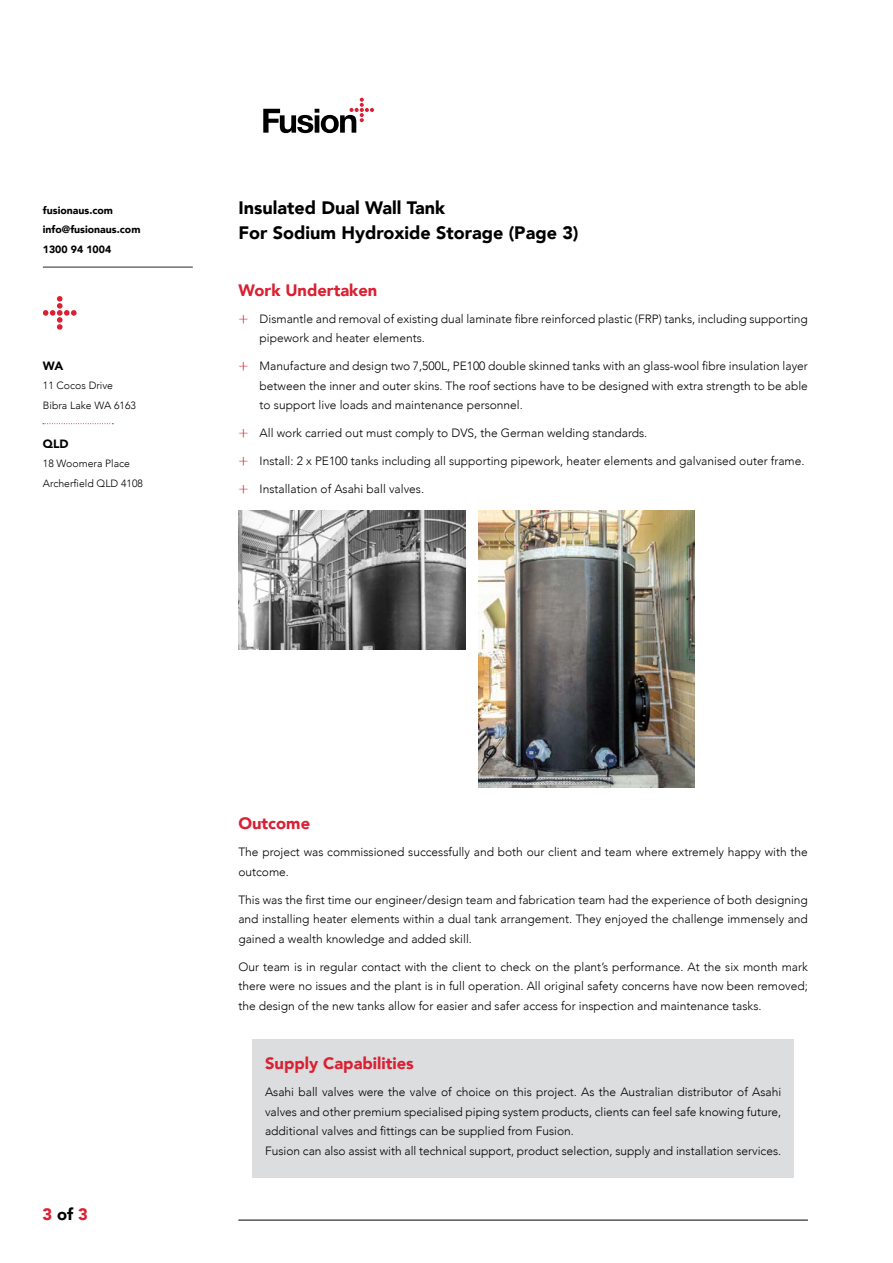
<style>
.page{position:relative;width:893px;height:1263px;background:#fff}
.page>*{position:absolute;margin:0;border:0;box-sizing:border-box;transform-origin:0 0}
.t1{font:900 18px/25.5px "Avenir";color:#000}
.t2{font:900 16.5px "Avenir";color:#da2032}
.t3{font:300 12px/19.5px "Avenir";color:#000}
.t4{font:900 12px "Avenir";color:#000}
.t5{font:300 10.5px/19.5px "Avenir";color:#000}
.t6{font:900 10.5px/19.5px "Avenir";color:#000}
.s1{font-family:"Palatino";font-weight:400;font-size:16.5px;color:#da2032}
.s2{color:#000}
</style>
<div class="page">
<svg style="left:263px;top:98px;width:111px;height:35px"></svg>
<hr style="left:238px;top:1220px;width:570px;height:1px;background:#000">
<img style="left:238px;top:511px;width:228px;height:138px">
<img style="left:479px;top:511px;width:216px;height:276px">
<div style="left:252px;top:1039px;width:542px;height:139px;background:#dcddde"></div>
<svg style="left:43px;top:296px;width:34px;height:34px"></svg>
<hr style="left:43px;top:267px;width:150px;height:1px;background:#272727">
<svg style="left:43px;top:423px;width:70px;height:1px"></svg>
<p class="t6" style="left:43px;top:200px;width:99px">fusionaus.com info@fusionaus.com<br>1300 94 1004</p>
<p class="t4" style="left:43px;top:355px;width:22px">WA</p>
<p class="t5" style="left:43px;top:376px;width:95px">11 Cocos Drive<br>Bibra Lake WA 6163</p>
<p class="t4" style="left:43px;top:433px;width:27px">QLD</p>
<p class="t5" style="left:43px;top:454px;width:102px">18 Woomera Place<br>Archerfield QLD 4108</p>
<h1 class="t1" style="left:238px;top:194px;width:342px">Insulated Dual Wall Tank<br>For Sodium Hydroxide Storage (Page 3)</h1>
<h2 class="t2" style="left:238px;top:276px;width:141px">Work Undertaken</h2>
<p class="t3" style="left:260px;top:309px;width:550px;text-indent:-21px"><span class="s1">+</span> Dismantle and removal of existing dual laminate fibre reinforced plastic (FRP) tanks, including supporting pipework and heater elements.</p>
<p class="t3" style="left:260px;top:356px;width:550px;text-align:justify;text-indent:-21px"><span class="s1">+</span> Manufacture and design two 7,500L, PE100 double skinned tanks with an glass-wool fibre insulation layer between the inner and outer skins. The roof sections have to be designed with extra strength to be able to support live loads and maintenance personnel.</p>
<p class="t3" style="left:238px;top:423px;width:411px"><span class="s1">+</span> All work carried out must comply to DVS, the German welding standards.</p>
<p class="t3" style="left:238px;top:451px;width:568px"><span class="s1">+</span> Install: 2 x PE100 tanks including all supporting pipework, heater elements and galvanised outer frame.</p>
<p class="t3" style="left:238px;top:479px;width:187px"><span class="s1">+</span> Installation of Asahi ball valves.</p>
<h2 class="t2" style="left:43px;top:1200px;width:47px">3 <span class="s2">of</span> 3</h2>
<h2 class="t2" style="left:238px;top:809px;width:73px">Outcome</h2>
<p class="t3" style="left:238px;top:842px;width:571px">The project was commissioned successfully and both our client and team where extremely happy with the outcome.</p>
<p class="t3" style="left:238px;top:890px;width:571px;text-align:justify">This was the first time our engineer/design team and fabrication team had the experience of both designing and installing heater elements within a dual tank arrangement. They enjoyed the challenge immensely and gained a wealth knowledge and added skill.</p>
<p class="t3" style="left:238px;top:957px;width:571px;text-align:justify">Our team is in regular contact with the client to check on the plant’s performance. At the six month mark there were no issues and the plant is in full operation. All original safety concerns have now been removed; the design of the new tanks allow for easier and safer access for inspection and maintenance tasks.</p>
<h2 class="t2" style="left:265px;top:1049px;width:150px">Supply Capabilities</h2>
<p class="t3" style="left:265px;top:1082px;width:518px">Asahi ball valves were the valve of choice on this project. As the Australian distributor of Asahi valves and other premium specialised piping system products, clients can feel safe knowing future, additional valves and fittings can be supplied from Fusion.<br>Fusion can also assist with all technical support, product selection, supply and installation services.</p>
</div>
